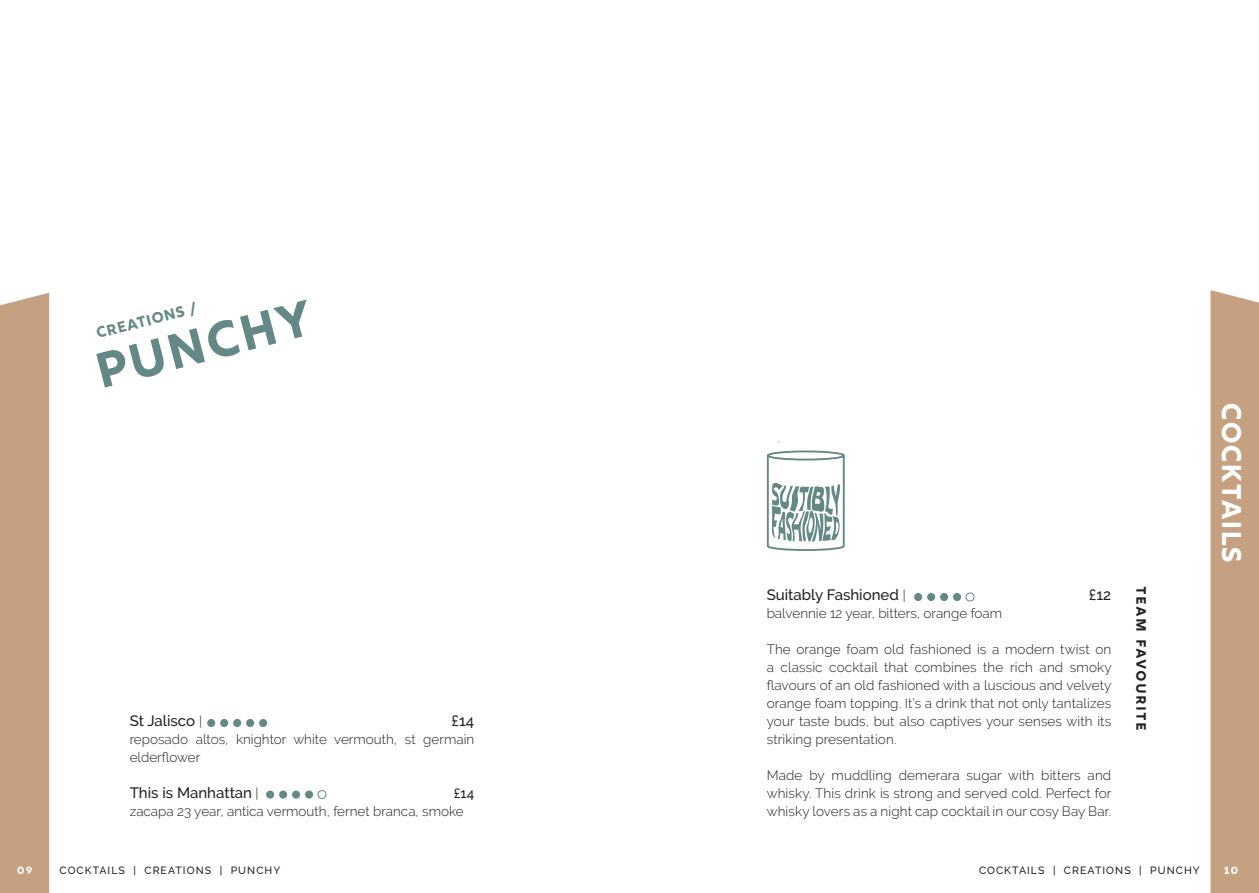
<style>
.page{position:relative;width:1259px;height:893px;background:#fff}
.page>*{position:absolute;margin:0;border:0;box-sizing:border-box;transform-origin:0 0}
.t1{font:49.5px "Rig Bold Face";color:#648886}
.t2{font:27px "Rig Bold Face";color:#fff}
.t3{font:500 15px "Raleway";color:#231f20}
.t4{font:15px "Rig Bold Face";color:#648886}
.t5{font:300 13.5px/18px "Raleway";color:#231f20;text-align:justify}
.t6{font:13.5px "Rig Bold Face";letter-spacing:.1em;color:#231f20}
.t7{font:500 13.5px "Raleway";color:#231f20}
.t8{font:500 10.5px "Raleway";letter-spacing:.1em;color:#231f20}
.t9{font:10.5px "Rig Bold Face";color:#fff}
.s1{font-weight:300;font-size:13.5px}
</style>
<div class="page">
<div style="left:0;top:293px;width:49px;height:600px;background:#c5a081"></div>
<div style="left:207px;top:719px;width:8px;height:8px;background:#648886;border-radius:50%"></div>
<div style="left:233px;top:719px;width:8px;height:8px;background:#648886;border-radius:50%"></div>
<div style="left:220px;top:719px;width:8px;height:8px;background:#648886;border-radius:50%"></div>
<div style="left:246px;top:719px;width:8px;height:8px;background:#648886;border-radius:50%"></div>
<div style="left:259px;top:719px;width:8px;height:8px;background:#648886;border-radius:50%"></div>
<div style="left:266px;top:790px;width:8px;height:9px;background:#648886;border-radius:50%"></div>
<div style="left:292px;top:790px;width:8px;height:9px;background:#648886;border-radius:50%"></div>
<div style="left:279px;top:790px;width:8px;height:9px;background:#648886;border-radius:50%"></div>
<div style="left:305px;top:790px;width:8px;height:9px;background:#648886;border-radius:50%"></div>
<div style="left:318px;top:790px;width:8px;height:9px;border:1px solid #648886;border-radius:50%"></div>
<svg style="left:1210px;top:290px;width:49px;height:603px;background:#c9a78b"></svg>
<div style="left:914px;top:593px;width:8px;height:8px;background:#648886;border-radius:50%"></div>
<div style="left:940px;top:593px;width:8px;height:8px;background:#648886;border-radius:50%"></div>
<div style="left:927px;top:593px;width:8px;height:8px;background:#648886;border-radius:50%"></div>
<div style="left:953px;top:593px;width:8px;height:8px;background:#648886;border-radius:50%"></div>
<div style="left:965px;top:593px;width:9px;height:8px;border:1px solid #648886;border-radius:50%"></div>
<div style="left:767px;top:450px;width:77px;height:10px;border:2px solid #648886;border-radius:50%"></div>
<svg style="left:766px;top:454px;width:79px;height:97px"></svg>
<h1 class="t1" style="left:88px;top:342px;width:224px;rotate:-14deg">punchy</h1>
<p class="t4" style="left:94px;top:324px;width:105px;rotate:-14deg">creations /</p>
<p class="t9" style="left:17px;top:864px;width:17px">09</p>
<p class="t3" style="left:130px;top:712px;width:74px">St Jalisco <span class="s1">|</span></p>
<p class="t3" style="left:451px;top:712px;width:24px">£14</p>
<p class="t5" style="left:130px;top:731px;width:346px">reposado altos, knightor white vermouth, st germain elderflower</p>
<p class="t3" style="left:130px;top:784px;width:130px">This is Manhattan <span class="s1">|</span></p>
<p class="t7" style="left:454px;top:786px;width:22px">£14</p>
<p class="t5" style="left:130px;top:803px;width:335px">zacapa 23 year, antica vermouth, fernet branca, smoke</p>
<p class="t8" style="left:60px;top:864px;width:222px">COCKTAILS | CREATIONS | PUNCHY</p>
<p class="t3" style="left:766px;top:586px;width:140px">Suitably Fashioned <span class="s1">|</span></p>
<p class="t3" style="left:1088px;top:586px;width:24px">£12</p>
<p class="t5" style="left:766px;top:605px;width:237px">balvennie 12 year, bitters, orange foam</p>
<p class="t5" style="left:766px;top:641px;width:346px">The orange foam old fashioned is a modern twist on a classic cocktail that combines the rich and smoky flavours of an old fashioned with a luscious and velvety orange foam topping. It’s a drink that not only tantalizes your taste buds, but also captives your senses with its striking presentation.</p>
<p class="t5" style="left:766px;top:767px;width:346px">Made by muddling demerara sugar with bitters and whisky. This drink is strong and served cold. Perfect for whisky lovers as a night cap cocktail in our cosy Bay Bar.</p>
<p class="t6" style="left:1149px;top:586px;width:147px;rotate:90deg">team favourite</p>
<h2 class="t2" style="left:1248px;top:402px;width:163px;rotate:90deg">COCKTAILS</h2>
<p class="t8" style="left:979px;top:864px;width:222px">COCKTAILS | CREATIONS | PUNCHY</p>
<p class="t9" style="left:1224px;top:864px;width:16px">10</p>
</div>
